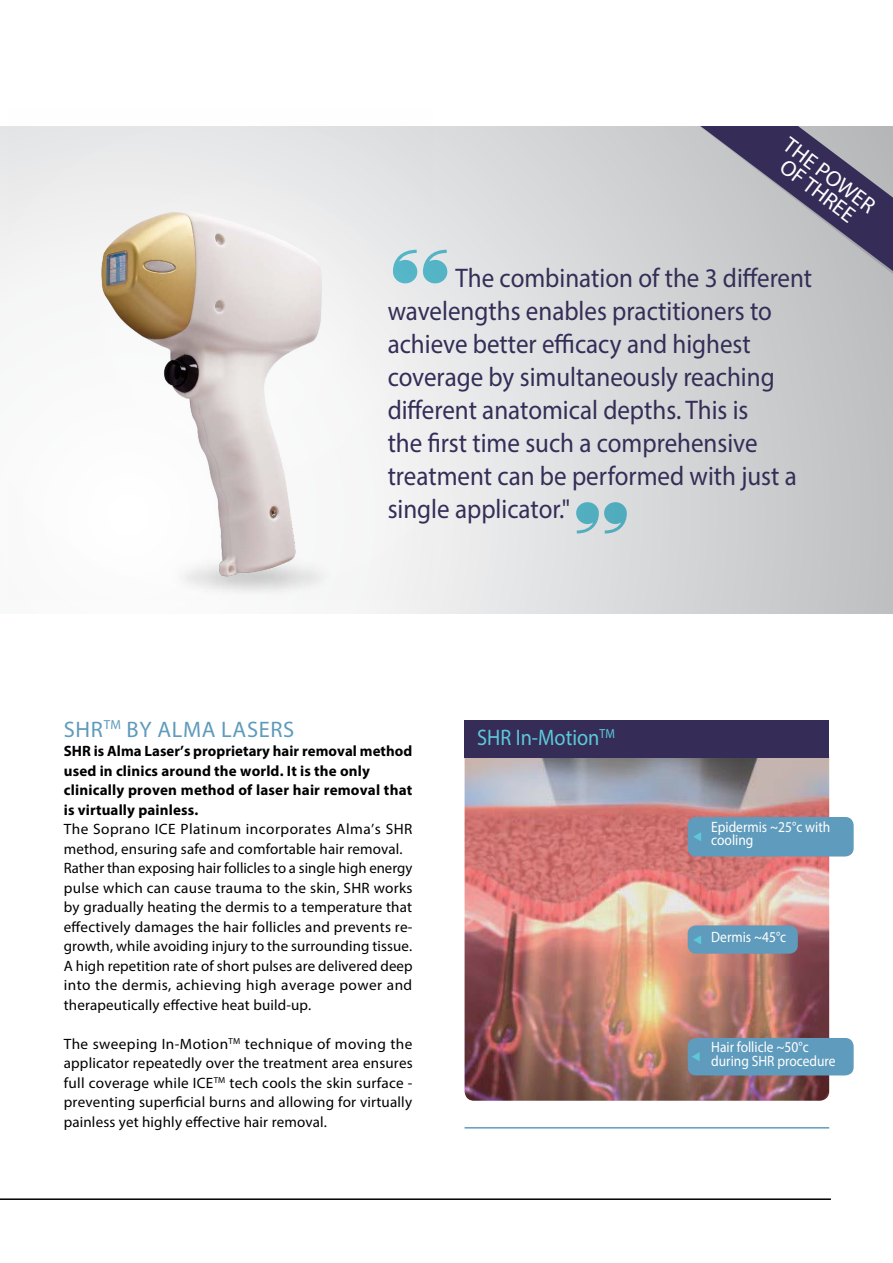
<style>
.page{position:relative;width:893px;height:1263px;background:#fff}
.page>*{position:absolute;margin:0;border:0;box-sizing:border-box;transform-origin:0 0}
.t1{font:27px/33px "Myriad Pro";color:#352d57;scale:.93 1}
.t2{font:22.5px "Myriad Pro";letter-spacing:.03em;color:#5f9bbc}
.t3{font:22.5px "Myriad Pro";color:#5ec8da;scale:.9 1}
.t4{font:22.2px/19.5px "Myriad Pro";color:#fff;text-align:center}
.t5{font:15px/19.5px "Myriad Pro";letter-spacing:.01em;color:#000}
.t6{font:700 15px/19.5px "Myriad Pro";letter-spacing:.01em;color:#000}
.t7{font:15px/13px "Myriad Pro";color:#fff;scale:.9 1}
</style>
<div class="page">
<div style="left:1px;top:127px;width:892px;height:487px;background:linear-gradient(to right,#fff,#c4c6c8)"></div>
<svg style="left:593px;top:127px;width:300px;height:253px;background:#b5b5bc"></svg>
<img style="left:8px;top:126px;width:425px;height:474px">
<hr style="left:0;top:1198px;width:831px;height:2px;background:#000">
<svg style="left:393px;top:250px;width:54px;height:33px;background:#8ec8d3"></svg>
<svg style="left:576px;top:502px;width:51px;height:31px;background:#8ac1cb"></svg>
<hr style="left:465px;top:1127px;width:364px;height:1px;background:#5f9bbc">
<img style="left:465px;top:757px;width:364px;height:344px">
<div style="left:688px;top:817px;width:166px;height:39px;background:#5f9bbc;border-radius:9px"></div>
<div style="left:688px;top:1038px;width:166px;height:37px;background:#5f9bbc;border-radius:9px"></div>
<div style="left:688px;top:925px;width:110px;height:29px;background:#5f9bbc;border-radius:9px"></div>
<div style="left:465px;top:720px;width:364px;height:37px;background:#352d57"></div>
<svg style="left:693px;top:832px;width:8px;height:9px"></svg>
<svg style="left:692px;top:1052px;width:8px;height:9px"></svg>
<svg style="left:694px;top:935px;width:7px;height:9px"></svg>
<h3 class="t4" style="left:792px;top:134px;width:110px;rotate:37deg">THE POWER<br>OF THREE</h3>
<p class="t1" style="left:388px;top:261px;width:458px;text-indent:68px">The combination of the 3 different wavelengths enables practitioners to achieve better efficacy and highest coverage by simultaneously reaching different anatomical depths. This is<br>the first time such a comprehensive treatment can be performed with just a single applicator."</p>
<h2 class="t2" style="left:64px;top:715px;width:232px">SHR<sup>TM</sup> BY ALMA LASERS</h2>
<p class="t6" style="left:64px;top:741px;width:350px">SHR is Alma Laser’s proprietary hair removal method used in clinics around the world. It is the only clinically proven method of laser hair removal that is virtually painless.</p>
<p class="t5" style="left:64px;top:819px;width:350px">The Soprano ICE Platinum incorporates Alma’s SHR method, ensuring safe and comfortable hair removal.<br>Rather than exposing hair follicles to a single high energy pulse which can cause trauma to the skin, SHR works by gradually heating the dermis to a temperature that effectively damages the hair follicles and prevents re&shy;growth, while avoiding injury to the surrounding tissue.<br>A high repetition rate of short pulses are delivered deep into the dermis, achieving high average power and therapeutically effective heat build-up.</p>
<p class="t5" style="left:64px;top:1034px;width:350px;text-align:justify">The sweeping In-Motion<sup>TM</sup> technique of moving the applicator repeatedly over the treatment area ensures full coverage while ICE<sup>TM</sup> tech cools the skin surface - preventing superficial burns and allowing for virtually painless yet highly effective hair removal.</p>
<h2 class="t3" style="left:477px;top:724px;width:154px">SHR In-Motion<sup>TM</sup></h2>
<p class="t7" style="left:711px;top:820px;width:134px">Epidermis ~25°c with cooling</p>
<p class="t7" style="left:711px;top:930px;width:85px">Dermis ~45°c</p>
<p class="t7" style="left:711px;top:1040px;width:140px;line-height:13.5px">Hair follicle ~50°c during SHR procedure</p>
</div>
